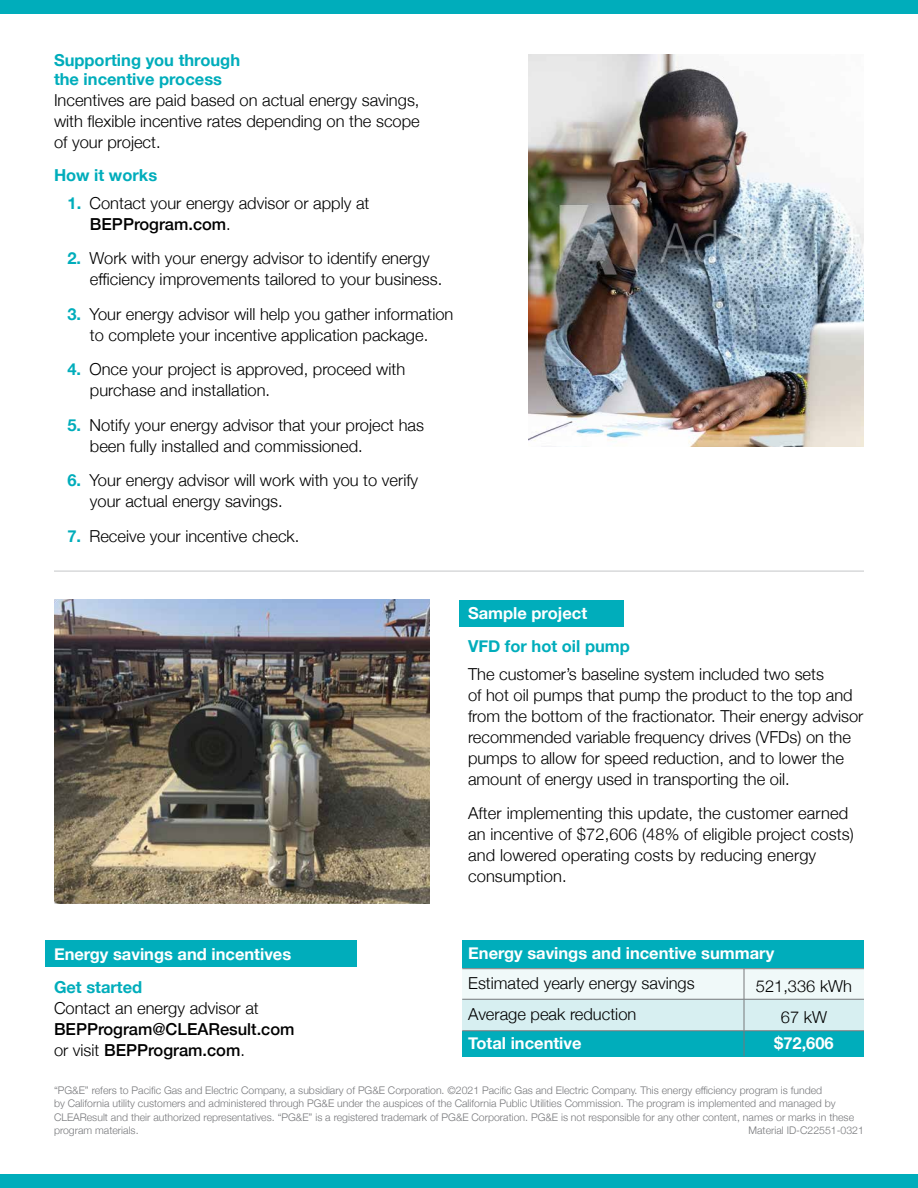
<style>
.page{position:relative;width:918px;height:1188px;background:#fff}
.page>*{position:absolute;margin:0;border:0;box-sizing:border-box;transform-origin:0 0}
.t1{font:300 16.5px/21px "Helvetica Neue";color:#000}
.t2{font:700 16.5px/33px "Helvetica Neue";color:#fff}
.t3{font:700 16.5px/19.5px "Helvetica Neue";color:#00adbb}
.t4{font:500 16.5px/21px "Helvetica Neue";color:#000}
.Footnote{font:300 10.5px/13.5px "Helvetica Neue";color:#77787b}
.s1{font-weight:700;color:#00adbb}
.s2{font-weight:500}
.s3{color:#fff}
.s4{color:#00adbb}
.s5{font-weight:300}
</style>
<div class="page">
<div style="left:45px;top:940px;width:311px;height:27px;background:#00adbb"></div>
<div style="left:459px;top:600px;width:165px;height:27px;background:#00adbb"></div>
<img style="left:54px;top:600px;width:376px;height:304px">
<img style="left:528px;top:54px;width:336px;height:393px">
<hr style="left:54px;top:571px;width:810px;height:1px;background:#c4c6c8">
<div style="left:462px;top:940px;width:402px;height:29px;background:#00adbb"></div>
<div style="left:462px;top:1031px;width:282px;height:25px;background:#00adbb"></div>
<div style="left:744px;top:1031px;width:120px;height:25px;background:#00adbb"></div>
<div style="left:462px;top:969px;width:282px;height:30px;background:#f0f9f9"></div>
<div style="left:744px;top:969px;width:120px;height:30px;background:#f0f9f9"></div>
<div style="left:462px;top:999px;width:282px;height:32px;background:#d7eff1"></div>
<div style="left:744px;top:999px;width:120px;height:32px;background:#d7eff1"></div>
<hr style="left:744px;top:969px;width:1px;height:30px;background:#77787b">
<hr style="left:462px;top:999px;width:282px;height:1px;background:#77787b">
<hr style="left:744px;top:999px;width:120px;height:1px;background:#77787b">
<hr style="left:744px;top:999px;width:1px;height:32px;background:#77787b">
<hr style="left:462px;top:1030px;width:282px;height:1px;background:#77787b">
<hr style="left:744px;top:1030px;width:120px;height:1px;background:#77787b">
<svg style="left:744px;top:1031px;width:1px;height:25px"></svg>
<hr style="left:462px;top:968px;width:282px;height:1px;background:#77787b">
<hr style="left:744px;top:968px;width:120px;height:1px;background:#77787b">
<div style="left:0;top:0;width:918px;height:14px;background:#00adbb"></div>
<div style="left:0;top:1174px;width:918px;height:14px;background:#00adbb"></div>
<h2 class="t3" style="left:54px;top:50px;width:188px">Supporting you through the incentive process</h2>
<p class="t1" style="left:54px;top:89px;width:367px;text-align:justify">Incentives are paid based on actual energy savings, with flexible incentive rates depending on the scope of your project.</p>
<h2 class="t3" style="left:54px;top:166px;width:105px">How it works</h2>
<p class="t1" style="left:90px;top:191px;width:281px;text-indent:-22px"><span class="s1">1.</span> Contact your energy advisor or apply at<br><span class="s2">BEPProgram.com</span>.</p>
<p class="t1" style="left:90px;top:247px;width:354px;text-indent:-22px"><span class="s1">2.</span> Work with your energy advisor to identify energy efficiency improvements tailored to your business.</p>
<p class="t1" style="left:67px;top:302px;width:388px;text-align:center"><span class="s1">3.</span> Your energy advisor will help you gather information to complete your incentive application package.</p>
<p class="t1" style="left:90px;top:358px;width:317px;text-indent:-22px"><span class="s1">4.</span> Once your project is approved, proceed with purchase and installation.</p>
<p class="t1" style="left:90px;top:413px;width:336px;text-indent:-22px"><span class="s1">5.</span> Notify your energy advisor that your project has been fully installed and commissioned.</p>
<p class="t1" style="left:90px;top:469px;width:330px;text-indent:-22px"><span class="s1">6.</span> Your energy advisor will work with you to verify your actual energy savings.</p>
<p class="t1" style="left:67px;top:524px;width:234px"><span class="s1">7.</span> Receive your incentive check.</p>
<h2 class="t3" style="left:468px;top:597px;width:163px;line-height:33px"><span class="s3">Sample project<br></span>VFD for hot oil pump</h2>
<p class="t1" style="left:468px;top:662px;width:397px">The customer’s baseline system included two sets<br>of hot oil pumps that pump the product to the top and from the bottom of the fractionator. Their energy advisor recommended variable frequency drives (VFDs) on the pumps to allow for speed reduction, and to lower the amount of energy used in transporting the oil.</p>
<p class="t1" style="left:468px;top:802px;width:387px">After implementing this update, the customer earned an incentive of $72,606 (48% of eligible project costs) and lowered operating costs by reducing energy consumption.</p>
<h2 class="t2" style="left:468px;top:937px;width:308px">Energy savings and incentive summary</h2>
<p class="t1" style="left:468px;top:971px;width:228px">Estimated yearly energy savings</p>
<p class="t1" style="left:756px;top:974px;width:98px">521,336 kWh</p>
<p class="t1" style="left:468px;top:1002px;width:170px">Average peak reduction</p>
<p class="t1" style="left:781px;top:1005px;width:48px">67 kW</p>
<p class="t2" style="left:468px;top:1027px;width:115px">Total incentive</p>
<p class="t2" style="left:774px;top:1027px;width:61px">$72,606</p>
<h2 class="t2" style="left:54px;top:938px;width:239px">Energy savings and incentives<br><span class="s4">Get started</span></h2>
<p class="t4" style="left:54px;top:996px;width:242px"><span class="s5">Contact an energy advisor at<br></span>BEPProgram@CLEAResult.com <span class="s5">or visit</span> BEPProgram.com<span class="s5">.</span></p>
<p class="Footnote" style="left:54px;top:1082px;width:802px">“PG&amp;E” refers to Pacific Gas and Electric Company, a subsidiary of PG&amp;E Corporation. ©2021 Pacific Gas and Electric Company. This energy efficiency program is funded<br>by California utility customers and administered through PG&amp;E under the auspices of the California Public Utilities Commission. The program is implemented and managed by CLEAResult and their authorized representatives. “PG&amp;E” is a registered trademark of PG&amp;E Corporation. PG&amp;E is not responsible for any other content, names or marks in these program materials.</p>
<p class="Footnote" style="left:749px;top:1123px;width:117px">Material ID-C22551-0321</p>
</div>
